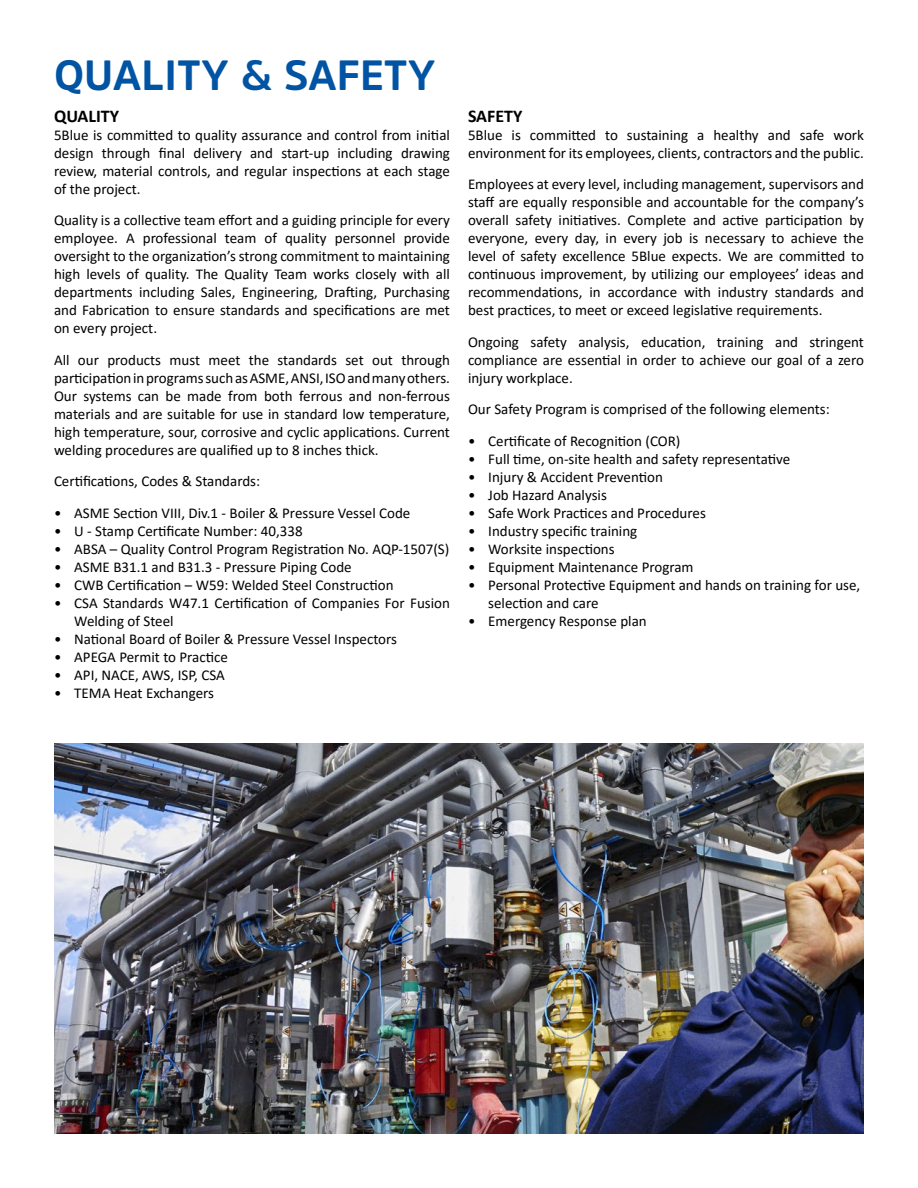
<style>
.page{position:relative;width:918px;height:1188px;background:#fff}
.page>*{position:absolute;margin:0;border:0;box-sizing:border-box;transform-origin:0 0}
._5Blue_Heading{font:700 42px "Amsi Pro";color:#0054a3}
.BodyHeading{font:700 18px "Calibri";color:#000}
._5Blue_Body{font:15px/18px "Calibri";color:#000;text-align:justify}
</style>
<div class="page">
<img style="left:54px;top:743px;width:810px;height:391px">
<p class="_5Blue_Heading" style="left:54px;top:46px;width:383px">QUALITY &amp; SAFETY</p>
<p class="BodyHeading" style="left:54px;top:103px;width:67px">QUALITY</p>
<p class="_5Blue_Body" style="left:54px;top:125px;width:398px">5Blue is committed to quality assurance and control from initial design through final delivery and start-up including drawing review, material controls, and regular inspections at each stage of the project.</p>
<p class="_5Blue_Body" style="left:54px;top:211px;width:397px">Quality is a collective team effort and a guiding principle for every employee. A professional team of quality personnel provide oversight to the organization’s strong commitment to maintaining high levels of quality. The Quality Team works closely with all departments including Sales, Engineering, Drafting, Purchasing and Fabrication to ensure standards and specifications are met on every project.</p>
<p class="_5Blue_Body" style="left:54px;top:350px;width:397px">All our products must meet the standards set out through participation in programs such as ASME, ANSI, ISO and many others.<br>Our systems can be made from both ferrous and non-ferrous materials and are suitable for use in standard low temperature, high temperature, sour, corrosive and cyclic applications. Current welding procedures are qualified up to 8 inches thick.</p>
<p class="_5Blue_Body" style="left:54px;top:472px;width:208px">Certifications, Codes &amp; Standards:</p>
<p class="_5Blue_Body" style="left:54px;top:503px;width:358px">• ASME Section VIII, Div.1 - Boiler &amp; Pressure Vessel Code</p>
<p class="_5Blue_Body" style="left:54px;top:521px;width:250px">• U - Stamp Certificate Number: 40,338</p>
<p class="_5Blue_Body" style="left:54px;top:539px;width:397px">• ABSA – Quality Control Program Registration No. AQP-1507(S)</p>
<p class="_5Blue_Body" style="left:54px;top:557px;width:299px">• ASME B31.1 and B31.3 - Pressure Piping Code</p>
<p class="_5Blue_Body" style="left:54px;top:575px;width:341px">• CWB Certification – W59: Welded Steel Construction</p>
<p class="_5Blue_Body" style="left:74px;top:593px;width:377px;text-indent:-20px">• CSA Standards W47.1 Certification of Companies For Fusion<br>Welding of Steel</p>
<p class="_5Blue_Body" style="left:54px;top:629px;width:345px">• National Board of Boiler &amp; Pressure Vessel Inspectors</p>
<p class="_5Blue_Body" style="left:54px;top:647px;width:175px">• APEGA Permit to Practice</p>
<p class="_5Blue_Body" style="left:54px;top:665px;width:172px">• API, NACE, AWS, ISP, CSA</p>
<p class="_5Blue_Body" style="left:54px;top:683px;width:162px">• TEMA Heat Exchangers</p>
<p class="BodyHeading" style="left:468px;top:103px;width:56px">SAFETY</p>
<p class="_5Blue_Body" style="left:468px;top:125px;width:397px">5Blue is committed to sustaining a healthy and safe work environment for its employees, clients, contractors and the public.</p>
<p class="_5Blue_Body" style="left:468px;top:175px;width:398px">Employees at every level, including management, supervisors and staff are equally responsible and accountable for the company’s overall safety initiatives. Complete and active participation by everyone, every day, in every job is necessary to achieve the level of safety excellence 5Blue expects. We are committed to continuous improvement, by utilizing our employees’ ideas and recommendations, in accordance with industry standards and best practices, to meet or exceed legislative requirements.</p>
<p class="_5Blue_Body" style="left:468px;top:332px;width:398px">Ongoing safety analysis, education, training and stringent compliance are essential in order to achieve our goal of a zero injury workplace.</p>
<p class="_5Blue_Body" style="left:468px;top:400px;width:363px">Our Safety Program is comprised of the following elements:</p>
<p class="_5Blue_Body" style="left:468px;top:431px;width:214px">• Certificate of Recognition (COR)</p>
<p class="_5Blue_Body" style="left:468px;top:449px;width:324px">• Full time, on-site health and safety representative</p>
<p class="_5Blue_Body" style="left:468px;top:467px;width:196px">• Injury &amp; Accident Prevention</p>
<p class="_5Blue_Body" style="left:468px;top:485px;width:140px">• Job Hazard Analysis</p>
<p class="_5Blue_Body" style="left:468px;top:503px;width:239px">• Safe Work Practices and Procedures</p>
<p class="_5Blue_Body" style="left:468px;top:521px;width:171px">• Industry specific training</p>
<p class="_5Blue_Body" style="left:468px;top:539px;width:148px">• Worksite inspections</p>
<p class="_5Blue_Body" style="left:468px;top:557px;width:227px">• Equipment Maintenance Program</p>
<p class="_5Blue_Body" style="left:488px;top:575px;width:374px;text-indent:-20px">• Personal Protective Equipment and hands on training for use, selection and care</p>
<p class="_5Blue_Body" style="left:468px;top:611px;width:180px">• Emergency Response plan</p>
</div>
